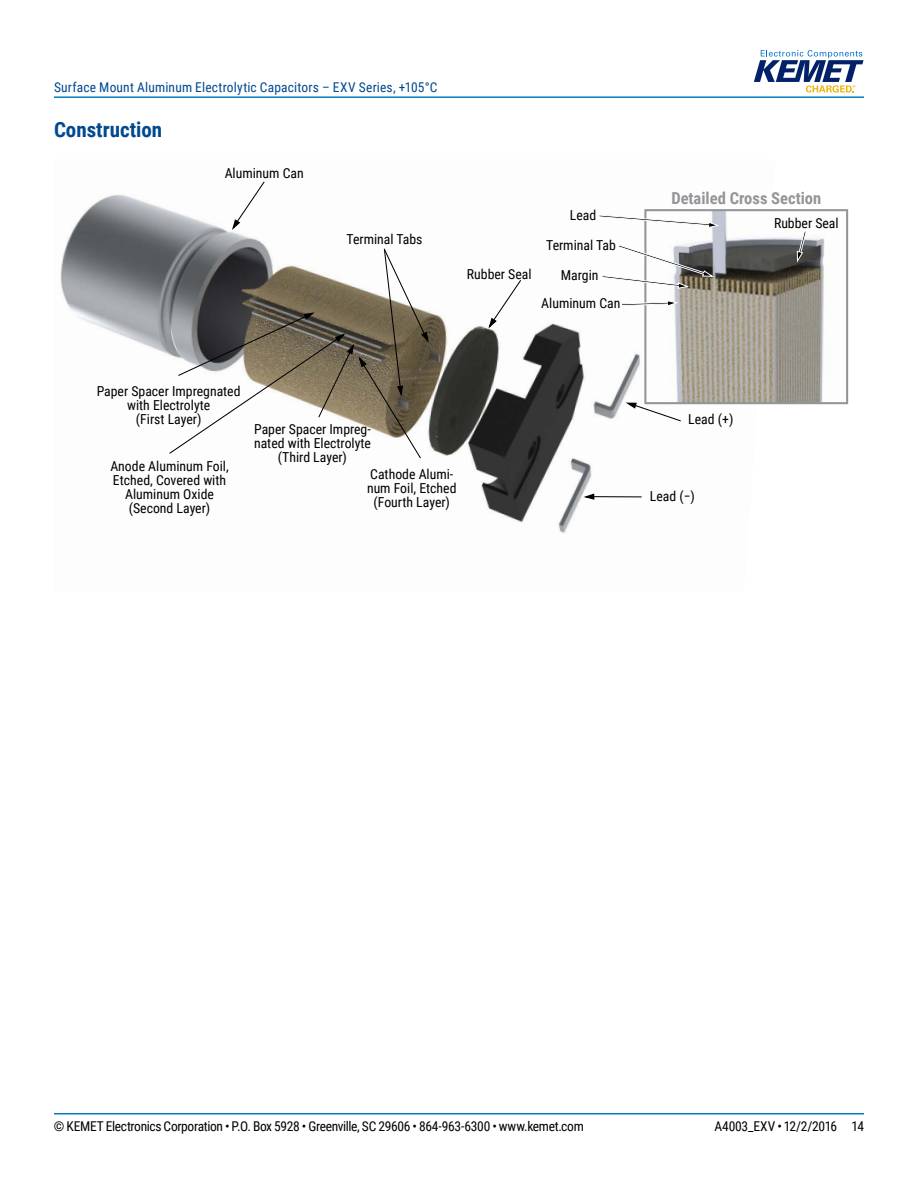
<style>
.page{position:relative;width:918px;height:1188px;background:#fff}
.page>*{position:absolute;margin:0;border:0;box-sizing:border-box;transform-origin:0 0}
.t1{font:700 21px "Roboto Condensed";color:#004990}
.t2{font:700 16.5px "Roboto Condensed";color:#939598}
.t3{font:13.8px/13.8px "Roboto Condensed";color:#000;text-align:center}
.t4{font:13.5px "Roboto Condensed";letter-spacing:-.025em;color:#000}
.t5{font:13.5px "Roboto Condensed";letter-spacing:.015em;color:#004990}
</style>
<div class="page">
<hr style="left:54px;top:1113px;width:810px;height:2px;background:#007dc3">
<hr style="left:54px;top:96px;width:810px;height:2px;background:#007dc3">
<svg style="left:754px;top:50px;width:110px;height:43px"></svg>
<img style="left:60px;top:194px;width:715px;height:339px">
<img style="left:649px;top:212px;width:178px;height:189px">
<div style="left:644px;top:209px;width:204px;height:195px;border:2px solid #939598"></div>
<svg style="left:797px;top:230px;width:10px;height:33px"></svg>
<svg style="left:231px;top:181px;width:35px;height:51px"></svg>
<svg style="left:598px;top:214px;width:122px;height:14px"></svg>
<svg style="left:601px;top:244px;width:114px;height:45px"></svg>
<svg style="left:621px;top:300px;width:58px;height:7px"></svg>
<svg style="left:168px;top:247px;width:262px;height:212px"></svg>
<svg style="left:487px;top:279px;width:35px;height:52px"></svg>
<svg style="left:623px;top:402px;width:59px;height:20px"></svg>
<hr style="left:593px;top:496px;width:49px;height:1px;background:#000">
<svg style="left:581px;top:493px;width:14px;height:8px"></svg>
<p class="t5" style="left:54px;top:78px;width:385px">Surface Mount Aluminum Electrolytic Capacitors – EXV Series, +105°C</p>
<h1 class="t1" style="left:54px;top:115px;width:110px">Construction</h1>
<p class="t3" style="left:225px;top:166px;width:81px">Aluminum Can</p>
<p class="t3" style="left:347px;top:232px;width:78px">Terminal Tabs</p>
<p class="t3" style="left:467px;top:266px;width:66px">Rubber Seal</p>
<p class="t3" style="left:546px;top:200px;width:71px;line-height:29.7px">Lead<br>Terminal Tab</p>
<p class="t3" style="left:561px;top:267px;width:39px">Margin</p>
<p class="t3" style="left:541px;top:296px;width:81px">Aluminum Can</p>
<p class="t3" style="left:97px;top:384px;width:145px">Paper Spacer Impregnated with Electrolyte<br>(First Layer)</p>
<p class="t3" style="left:254px;top:422px;width:118px">Paper Spacer Impreg&shy;nated with Electrolyte (Third Layer)</p>
<p class="t3" style="left:110px;top:459px;width:120px">Anode Aluminum Foil,<br>Etched, Covered with<br>Aluminum Oxide (Second Layer)</p>
<p class="t3" style="left:367px;top:467px;width:91px">Cathode Alumi&shy;num Foil, Etched (Fourth Layer)</p>
<p class="t2" style="left:671px;top:187px;width:152px">Detailed Cross Section</p>
<p class="t3" style="left:774px;top:216px;width:66px">Rubber Seal</p>
<p class="t3" style="left:688px;top:412px;width:47px">Lead (+)</p>
<p class="t3" style="left:650px;top:489px;width:47px">Lead (−)</p>
<p class="t4" style="left:54px;top:1116px;width:531px">© KEMET Electronics Corporation • P.O. Box 5928 • Greenville, SC 29606 • 864-963-6300 • www.kemet.com</p>
<p class="t4" style="left:715px;top:1116px;width:151px">A4003_EXV • 12/2/2016 14</p>
</div>
